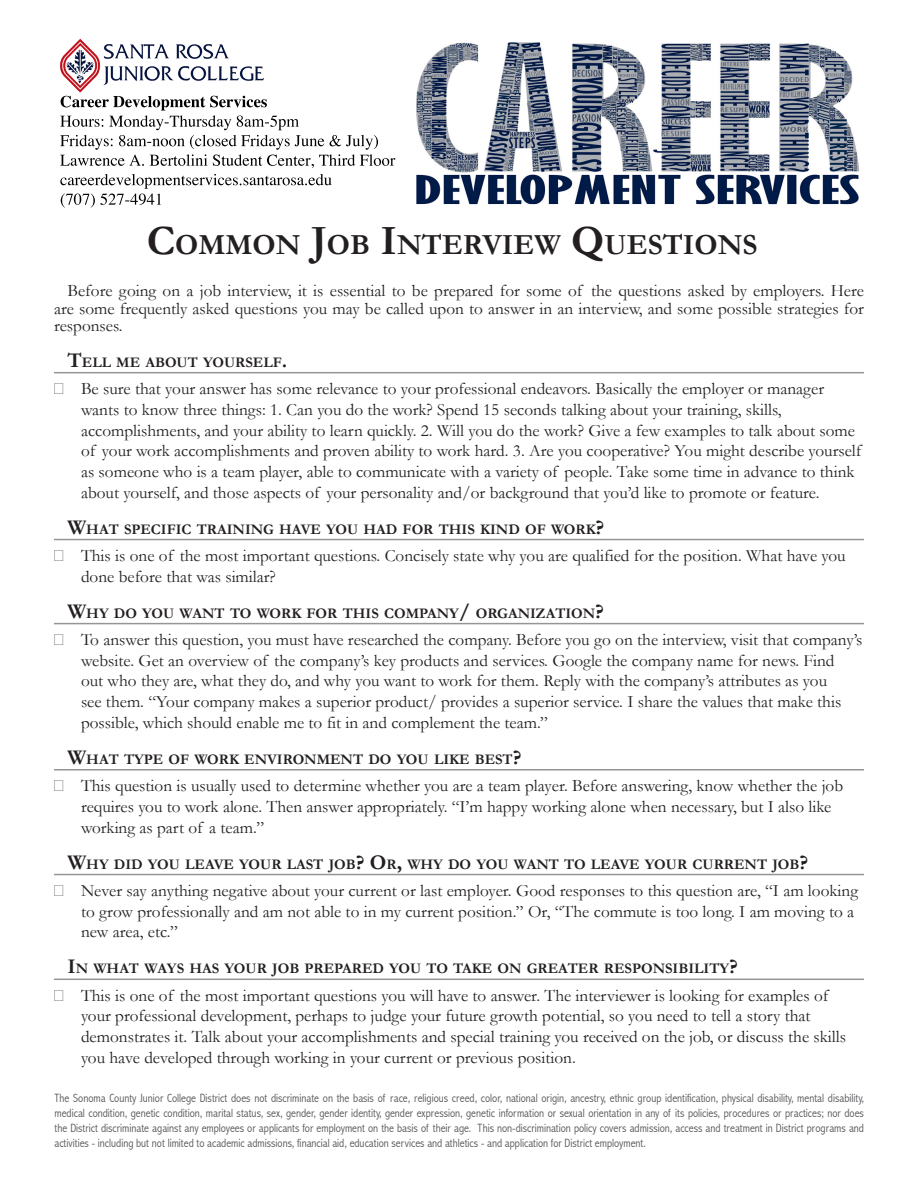
<style>
.page{position:relative;width:918px;height:1188px;background:#fff}
.page>*{position:absolute;margin:0;border:0;box-sizing:border-box;transform-origin:0 0}
.t1{font:700 29.4px "Garamond";color:#231f20}
.Body_text{font:17.25px/20.7px "Garamond";color:#231f20}
.t2{font:700 14.7px "Garamond";color:#231f20}
.Body_text-2{font:300 condensed 12px/15px "Abadi";color:#57585a;text-align:justify}
.s1{font-size:42px}
.s2{font-size:21px}
</style>
<div class="page">
<img style="left:60px;top:38px;width:800px;height:170px">
<hr style="left:54px;top:372px;width:810px;height:1px;background:#939598">
<hr style="left:54px;top:539px;width:810px;height:1px;background:#939598">
<hr style="left:54px;top:623px;width:810px;height:1px;background:#939598">
<hr style="left:54px;top:769px;width:810px;height:2px;background:#939598">
<hr style="left:54px;top:874px;width:810px;height:1px;background:#939598">
<hr style="left:54px;top:979px;width:810px;height:1px;background:#939598">
<p class="t1" style="left:147px;top:227px;width:612px"><span class="s1">C</span>OMMON <span class="s1">J</span>OB <span class="s1">I</span>NTERVIEW <span class="s1">Q</span>UESTIONS</p>
<p class="Body_text" style="left:54px;top:282px;width:811px;line-height:17.2px;text-align:justify;text-indent:14px">Before going on a job interview, it is essential to be prepared for some of the questions asked by employers. Here are some frequently asked questions you may be called upon to answer in an interview, and some possible strategies for responses.</p>
<p class="t2" style="left:68px;top:353px;width:221px"><span class="s2">T</span>ELL ME ABOUT YOURSELF<span class="s2">.</span></p>
<p class="Body_text" style="left:81px;top:378px;width:782px;text-indent:-26px">▪ Be sure that your answer has some relevance to your professional endeavors. Basically the employer or manager wants to know three things: 1. Can you do the work? Spend 15 seconds talking about your training, skills, accomplishments, and your ability to learn quickly. 2. Will you do the work? Give a few examples to talk about some of your work accomplishments and proven ability to work hard. 3. Are you cooperative? You might describe yourself as someone who is a team player, able to communicate with a variety of people. Take some time in advance to think about yourself, and those aspects of your personality and/or background that you’d like to promote or feature.</p>
<p class="t2" style="left:68px;top:520px;width:538px"><span class="s2">W</span>HAT SPECIFIC TRAINING HAVE YOU HAD FOR THIS KIND OF WORK<span class="s2">?</span></p>
<p class="Body_text" style="left:81px;top:545px;width:766px;text-indent:-26px">▪ This is one of the most important questions. Concisely state why you are qualified for the position. What have you done before that was similar?</p>
<p class="t2" style="left:68px;top:604px;width:538px"><span class="s2">W</span>HY DO YOU WANT TO WORK FOR THIS COMPANY<span class="s2">/</span> ORGANIZATION<span class="s2">?</span></p>
<p class="Body_text" style="left:81px;top:629px;width:783px;text-indent:-26px">▪ To answer this question, you must have researched the company. Before you go on the interview, visit that company’s website. Get an overview of the company’s key products and services. Google the company name for news. Find<br>out who they are, what they do, and why you want to work for them. Reply with the company’s attributes as you<br>see them. “Your company makes a superior product/ provides a superior service. I share the values that make this possible, which should enable me to fit in and complement the team.”</p>
<p class="t2" style="left:68px;top:750px;width:456px"><span class="s2">W</span>HAT TYPE OF WORK ENVIRONMENT DO YOU LIKE BEST<span class="s2">?</span></p>
<p class="Body_text" style="left:81px;top:775px;width:764px;text-indent:-26px">▪ This question is usually used to determine whether you are a team player. Before answering, know whether the job requires you to work alone. Then answer appropriately. “I’m happy working alone when necessary, but I also like working as part of a team.”</p>
<p class="t2" style="left:68px;top:855px;width:742px"><span class="s2">W</span>HY DID YOU LEAVE YOUR LAST JOB<span class="s2">? O</span>R<span class="s2">,</span> WHY DO YOU WANT TO LEAVE YOUR CURRENT JOB<span class="s2">?</span></p>
<p class="Body_text" style="left:81px;top:880px;width:779px;text-indent:-26px">▪ Never say anything negative about your current or last employer. Good responses to this question are, “I am looking to grow professionally and am not able to in my current position.” Or, “The commute is too long. I am moving to a new area, etc.”</p>
<p class="t2" style="left:68px;top:960px;width:672px"><span class="s2">I</span>N WHAT WAYS HAS YOUR JOB PREPARED YOU TO TAKE ON GREATER RESPONSIBILITY<span class="s2">?</span></p>
<p class="Body_text" style="left:81px;top:985px;width:767px;text-indent:-26px">▪ This is one of the most important questions you will have to answer. The interviewer is looking for examples of your professional development, perhaps to judge your future growth potential, so you need to tell a story that demonstrates it. Talk about your accomplishments and special training you received on the job, or discuss the skills you have developed through working in your current or previous position.</p>
<p class="Body_text-2" style="left:55px;top:1091px;width:811px">The Sonoma County Junior College District does not discriminate on the basis of race, religious creed, color, national origin, ancestry, ethnic group identification, physical disability, mental disability, medical condition, genetic condition, marital status, sex, gender, gender identity, gender expression, genetic information or sexual orientation in any of its policies, procedures or practices; nor does the District discriminate against any employees or applicants for employment on the basis of their age. This non-discrimination policy covers admission, access and treatment in District programs and activities - including but not limited to academic admissions, financial aid, education services and athletics - and application for District employment.</p>
</div>
